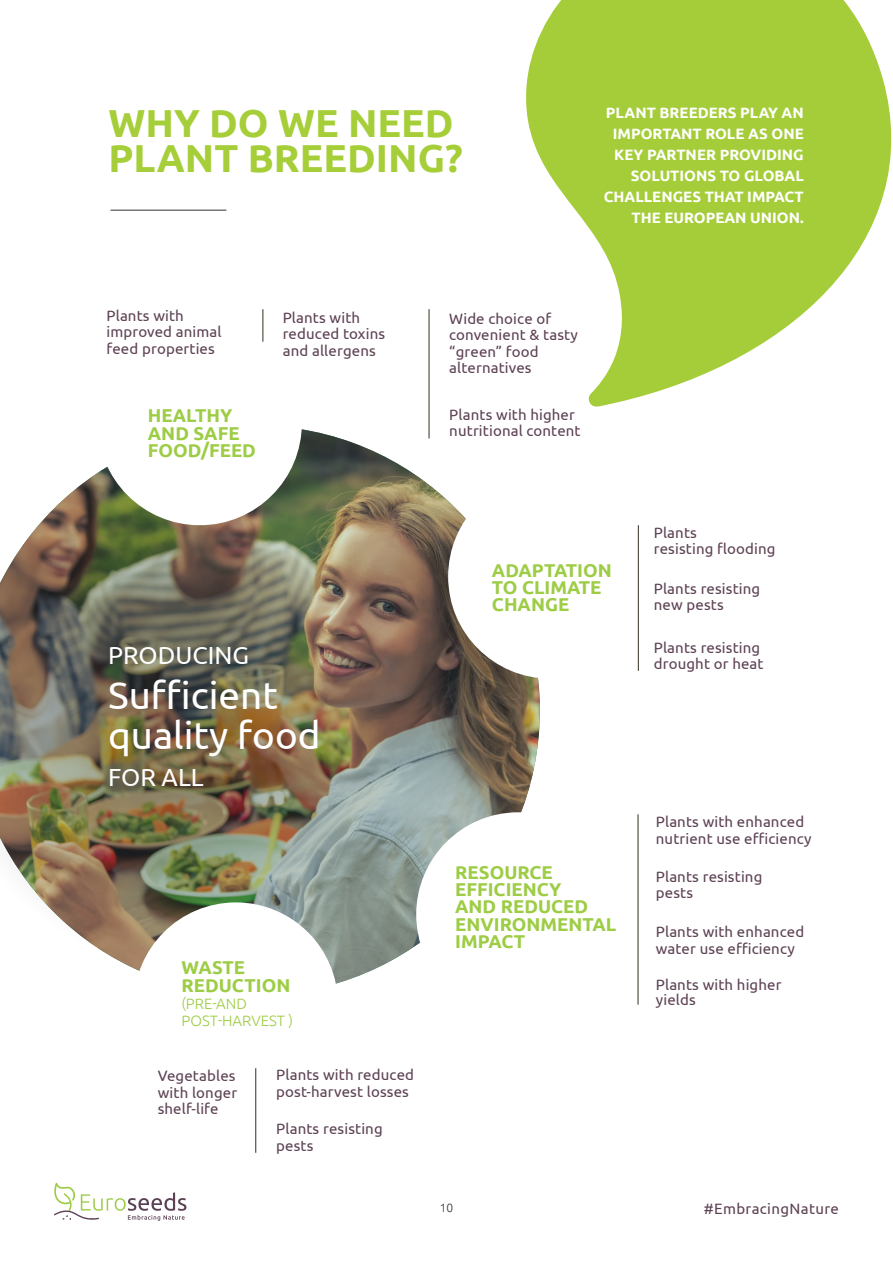
<style>
.page{position:relative;width:893px;height:1263px;background:#fff}
.page>*{position:absolute;margin:0;border:0;box-sizing:border-box;transform-origin:0 0}
.t1{font:700 39px/34.5px "Ubuntu";color:#a6ce39}
.t2{font:38.7px "Ubuntu";color:#fff}
.t3{font:24.75px "Ubuntu";color:#fff}
.t4{font:700 18.6px/17.4px "Ubuntu";color:#9dcc45}
.othercopy{font:15px/16.5px "Ubuntu";letter-spacing:.01em;color:#5c4153}
.t5{font:700 15px/21px "Ubuntu";color:#fff;text-align:right}
.t6{font:300 15px "Ubuntu";color:#9dcc45}
.t7{font:300 12px "Ubuntu";color:#313232}
</style>
<div class="page">
<svg style="left:54px;top:1183px;width:132px;height:38px"></svg>
<img style="left:89px;top:425px;width:451px;height:559px">
<svg style="left:526px;top:0;width:366px;height:392px;fill:#a5cd39"></svg>
<div style="left:448px;top:474px;width:204px;height:205px;background:#fff;border-radius:50%"></div>
<hr style="left:429px;top:309px;width:1px;height:129px;background:#352e20">
<div style="left:416px;top:812px;width:204px;height:204px;background:#fff;border-radius:50%"></div>
<hr style="left:638px;top:525px;width:1px;height:146px;background:#352e20">
<hr style="left:638px;top:814px;width:1px;height:190px;background:#352e20">
<img style="left:0;top:479px;width:450px;height:491px">
<div style="left:98px;top:321px;width:204px;height:204px;background:#fff;border-radius:50%"></div>
<hr style="left:263px;top:309px;width:1px;height:33px;background:#352e20">
<div style="left:134px;top:902px;width:204px;height:205px;background:#fff;border-radius:50%"></div>
<hr style="left:255px;top:1068px;width:1px;height:85px;background:#352e20">
<hr style="left:111px;top:210px;width:115px;height:1px;background:#313232">
<p class="t1" style="left:108px;top:105px;width:356px">WHY DO WE NEED<br>PLANT BREEDING?</p>
<p class="t5" style="left:604px;top:102px;width:201px">PLANT BREEDERS PLAY AN<br>IMPORTANT ROLE AS ONE<br>KEY PARTNER PROVIDING<br>SOLUTIONS TO GLOBAL<br>CHALLENGES THAT IMPACT<br>THE EUROPEAN UNION.</p>
<p class="othercopy" style="left:106px;top:307px;width:117px">Plants with improved animal feed properties</p>
<p class="t4" style="left:148px;top:407px;width:110px">HEALTHY<br>AND SAFE<br>FOOD/FEED</p>
<p class="othercopy" style="left:283px;top:309px;width:104px">Plants with reduced toxins and allergens</p>
<p class="othercopy" style="left:449px;top:310px;width:104px">Wide choice of</p>
<p class="othercopy" style="left:449px;top:326px;width:130px">convenient &amp; tasty</p>
<p class="othercopy" style="left:449px;top:343px;width:91px">“green” food alternatives</p>
<p class="othercopy" style="left:449px;top:405px;width:133px">Plants with higher nutritional content</p>
<p class="othercopy" style="left:654px;top:524px;width:123px">Plants<br>resisting flooding</p>
<p class="t3" style="left:108px;top:640px;width:142px">PRODUCING</p>
<p class="t2" style="left:108px;top:671px;width:171px">Sufficient</p>
<p class="t2" style="left:108px;top:711px;width:214px">quality food</p>
<p class="t3" style="left:108px;top:762px;width:97px">FOR ALL</p>
<p class="t4" style="left:182px;top:959px;width:110px">WASTE<br>REDUCTION</p>
<p class="t6" style="left:182px;top:994px;width:67px">(PRE-AND</p>
<p class="t6" style="left:182px;top:1012px;width:113px">POST-HARVEST )</p>
<p class="othercopy" style="left:158px;top:1067px;width:81px;text-align:justify">Vegetables with longer shelf-life</p>
<p class="othercopy" style="left:276px;top:1066px;width:139px">Plants with reduced post-harvest losses</p>
<p class="othercopy" style="left:276px;top:1120px;width:108px">Plants resisting pests</p>
<p class="t4" style="left:492px;top:561px;width:121px">ADAPTATION<br>TO CLIMATE<br>CHANGE</p>
<p class="othercopy" style="left:654px;top:580px;width:108px">Plants resisting new pests</p>
<p class="othercopy" style="left:654px;top:638px;width:111px">Plants resisting drought or heat</p>
<p class="t4" style="left:455px;top:863px;width:162px">RESOURCE<br>EFFICIENCY<br>AND REDUCED<br>ENVIRONMENTAL<br>IMPACT</p>
<p class="othercopy" style="left:656px;top:813px;width:157px">Plants with enhanced nutrient use efficiency</p>
<p class="othercopy" style="left:656px;top:868px;width:108px">Plants resisting pests</p>
<p class="othercopy" style="left:656px;top:923px;width:150px">Plants with enhanced water use efficiency</p>
<p class="othercopy" style="left:656px;top:976px;width:127px;line-height:15px">Plants with higher yields</p>
<p class="t7" style="left:440px;top:1201px;width:15px">10</p>
<p class="othercopy" style="left:704px;top:1199px;width:137px">#EmbracingNature</p>
</div>
